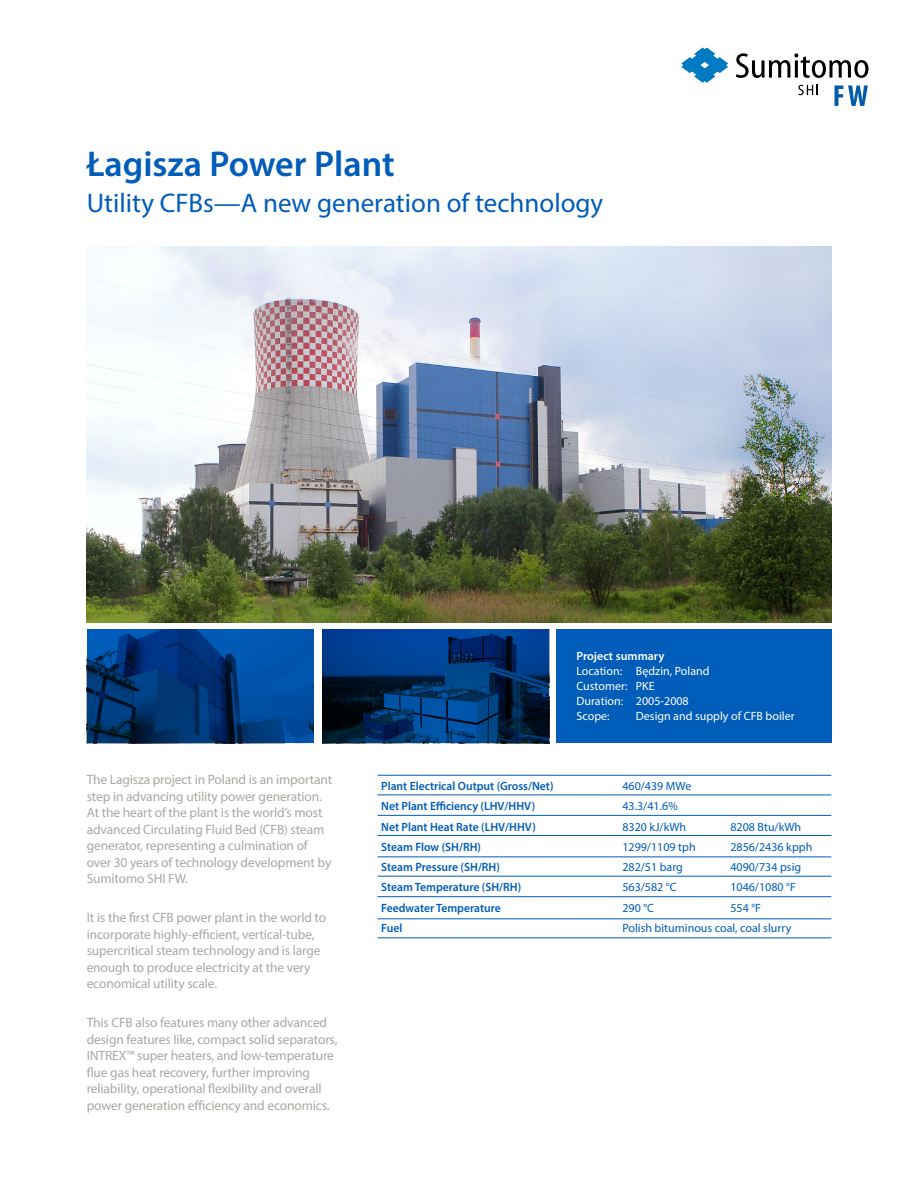
<style>
.page{position:relative;width:918px;height:1188px;background:#fff}
.page>*{position:absolute;margin:0;border:0;box-sizing:border-box;transform-origin:0 0}
.t1{font:600 36px "Myriad Pro";color:#005db9}
.t2{font:27px "Myriad Pro";color:#005db9}
.t3{font:13.5px/16.5px "Myriad Pro";letter-spacing:-.01em;color:#a8a9a3}
.t4{font:600 12px/20.2px "Myriad Pro";color:#005db9}
.t5{font:12px/20.2px "Myriad Pro";color:#005db9}
.t6{font:12px/15px "Myriad Pro";color:#fff}
.t7{font:600 12px "Myriad Pro";color:#fff}
</style>
<div class="page">
<svg style="left:87px;top:629px;width:227px;height:114px;background:#003d82"></svg>
<svg style="left:322px;top:629px;width:227px;height:114px;background:#003169"></svg>
<hr style="left:378px;top:795px;width:453px;height:1px;background:#005db9">
<hr style="left:378px;top:835px;width:453px;height:1px;background:#005db9">
<hr style="left:378px;top:815px;width:453px;height:1px;background:#005db9">
<hr style="left:378px;top:857px;width:453px;height:1px;background:#005db9">
<hr style="left:378px;top:896px;width:453px;height:1px;background:#005db9">
<hr style="left:378px;top:876px;width:453px;height:1px;background:#005db9">
<hr style="left:378px;top:775px;width:453px;height:1px;background:#005db9">
<hr style="left:378px;top:919px;width:453px;height:1px;background:#005db9">
<hr style="left:378px;top:938px;width:453px;height:1px;background:#005db9">
<svg style="left:736px;top:53px;width:132px;height:25px"></svg>
<svg style="left:681px;top:48px;width:47px;height:35px"></svg>
<svg style="left:835px;top:85px;width:33px;height:21px"></svg>
<svg style="left:798px;top:85px;width:20px;height:10px"></svg>
<img style="left:87px;top:247px;width:745px;height:375px">
<div style="left:556px;top:629px;width:276px;height:114px;background:#005db9"></div>
<h1 class="t1" style="left:87px;top:141px;width:310px">Łagisza Power Plant</h1>
<h2 class="t2" style="left:87px;top:186px;width:518px">Utility CFBs—A new generation of technology</h2>
<p class="t3" style="left:87px;top:771px;width:247px">The Lagisza project in Poland is an important step in advancing utility power generation.<br>At the heart of the plant is the world’s most advanced Circulating Fluid Bed (CFB) steam generator, representing a culmination of over 30 years of technology development by Sumitomo SHI FW.</p>
<p class="t3" style="left:87px;top:909px;width:241px">It is the first CFB power plant in the world to incorporate highly-efficient, vertical-tube, supercritical steam technology and is large enough to produce electricity at the very economical utility scale.</p>
<p class="t3" style="left:87px;top:1014px;width:252px">This CFB also features many other advanced design features like, compact solid separators, INTREX™ super heaters, and low-temperature flue gas heat recovery, further improving reliability, operational flexibility and overall power generation efficiency and economics.</p>
<p class="t7" style="left:576px;top:648px;width:90px">Project summary</p>
<p class="t6" style="left:576px;top:663px;width:135px">Location: Będzin, Poland<br>Customer: PKE<br>Duration: 2005-2008<br>Scope:</p>
<p class="t6" style="left:636px;top:708px;width:160px">Design and supply of CFB boiler</p>
<p class="t4" style="left:381px;top:776px;width:174px">Plant Electrical Output (Gross/Net)<br>Net Plant Efficiency (LHV/HHV)<br>Net Plant Heat Rate (LHV/HHV)<br>Steam Flow (SH/RH)<br>Steam Pressure (SH/RH)<br>Steam Temperature (SH/RH)<br>Feedwater Temperature<br>Fuel</p>
<p class="t5" style="left:622px;top:776px;width:71px">460/439 MWe<br>43.3/41.6%<br>8320 kJ/kWh</p>
<p class="t5" style="left:730px;top:816px;width:72px">8208 Btu/kWh</p>
<p class="t5" style="left:622px;top:837px;width:75px">1299/1109 tph</p>
<p class="t5" style="left:730px;top:837px;width:84px">2856/2436 kpph</p>
<p class="t5" style="left:622px;top:857px;width:62px">282/51 barg</p>
<p class="t5" style="left:730px;top:857px;width:72px">4090/734 psig</p>
<p class="t5" style="left:622px;top:877px;width:56px">563/582 °C</p>
<p class="t5" style="left:730px;top:877px;width:67px">1046/1080 °F</p>
<p class="t5" style="left:622px;top:897px;width:33px">290 °C</p>
<p class="t5" style="left:622px;top:897px;width:170px;text-indent:108px">554 °F<br>Polish bituminous coal, coal slurry</p>
</div>
